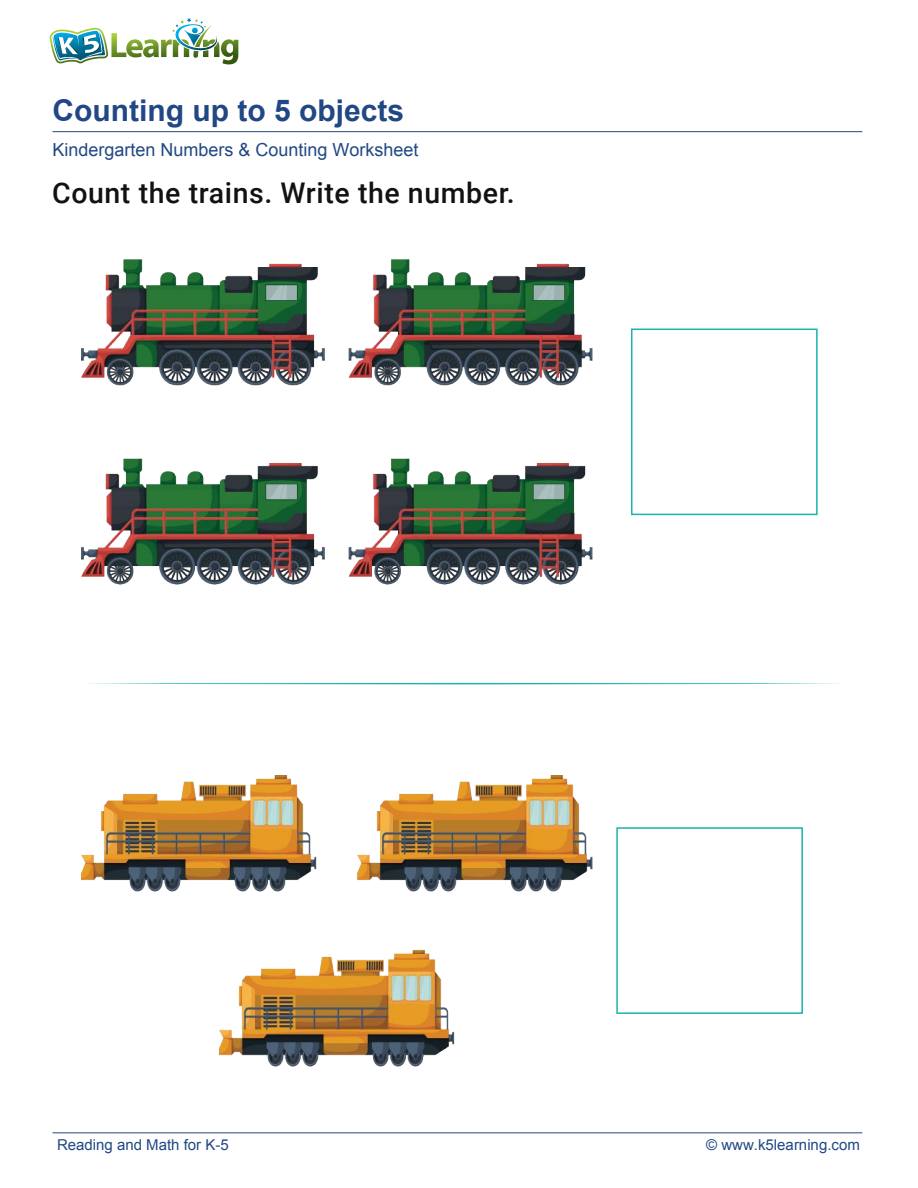
<style>
.page{position:relative;width:918px;height:1188px;background:#fff}
.page>*{position:absolute;margin:0;border:0;box-sizing:border-box;transform-origin:0 0}
.t1{font:700 30px "Arial";color:#214884}
.t2{font:500 28.5px "Roboto";letter-spacing:.02em;color:#111213}
.t3{font:18px "Arial";color:#214884}
.t4{font:15px "Arial";color:#214884}
</style>
<div class="page">
<div style="left:631px;top:329px;width:187px;height:186px;background:#fff;border:2px solid #19b4aa"></div>
<div style="left:616px;top:827px;width:187px;height:187px;background:#fff;border:2px solid #19b4aa"></div>
<svg style="left:87px;top:683px;width:753px;height:1px"></svg>
<img style="left:82px;top:260px;width:510px;height:324px">
<img style="left:82px;top:775px;width:510px;height:292px">
<img style="left:50px;top:18px;width:188px;height:46px">
<hr style="left:52px;top:131px;width:810px;height:1px;background:#214884">
<hr style="left:52px;top:1132px;width:810px;height:1px;background:#214884">
<h1 class="t1" style="left:52px;top:91px;width:353px">Counting up to 5 objects</h1>
<p class="t3" style="left:52px;top:137px;width:368px">Kindergarten Numbers &amp; Counting Worksheet</p>
<h2 class="t2" style="left:52px;top:173px;width:464px">Count the trains. Write the number.</h2>
<p class="t4" style="left:57px;top:1135px;width:173px">Reading and Math for K-5</p>
<p class="t4" style="left:706px;top:1135px;width:155px">© www.k5learning.com</p>
</div>
